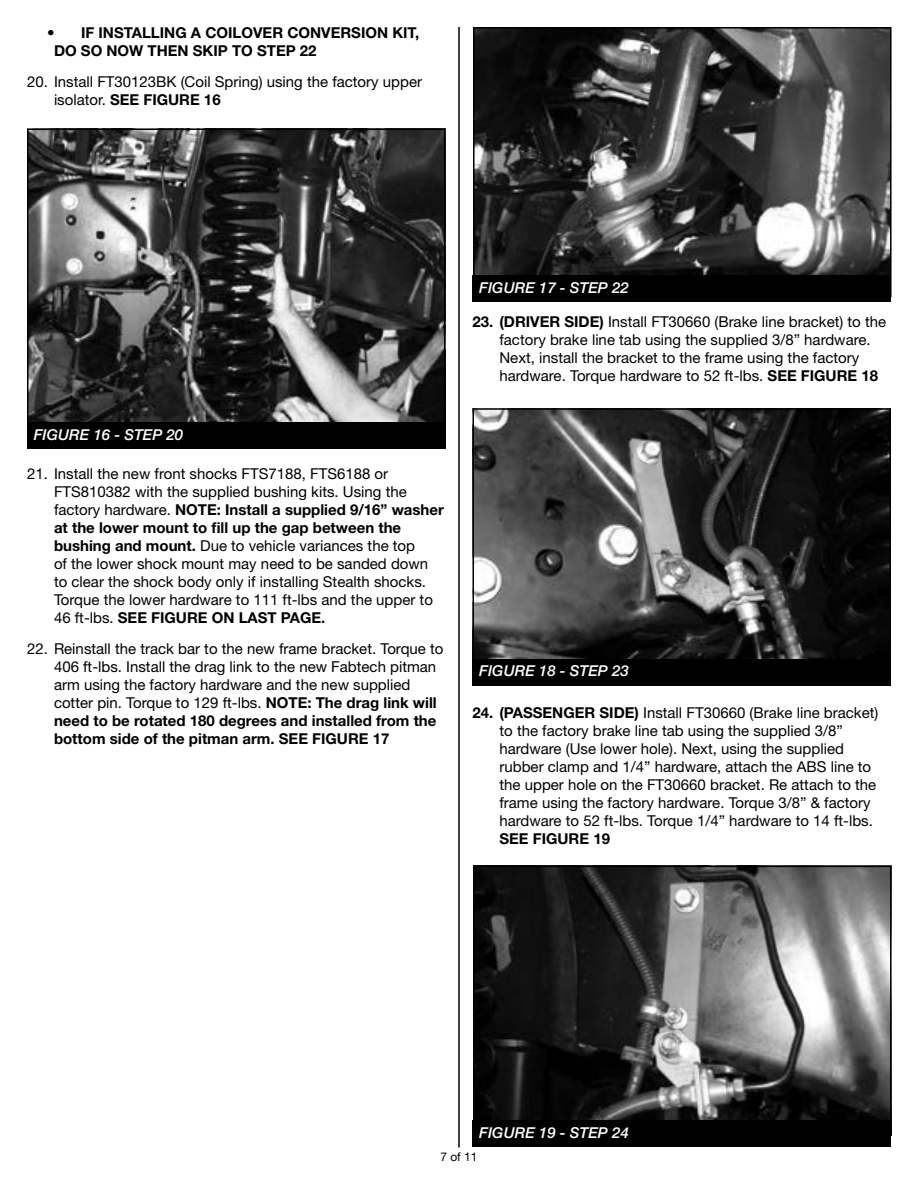
<style>
.page{position:relative;width:918px;height:1188px;background:#fff}
.page>*{position:absolute;margin:0;border:0;box-sizing:border-box;transform-origin:0 0}
.t1{font:15px/18px "Helvetica Neue LT Std";color:#000}
.t2{font:700 15px/18px "Helvetica Neue LT Std";color:#000}
.t3{font:italic 500 15px "Helvetica Neue LT Std";color:#fff}
.t4{font:12px "Helvetica Neue LT Std";color:#000}
.s1{font-weight:700}
</style>
<div class="page">
<hr style="left:458px;top:27px;width:2px;height:1121px;background:#000">
<img style="left:30px;top:132px;width:413px;height:290px">
<div style="left:27px;top:129px;width:419px;height:317px;border:2px solid #000"></div>
<div style="left:27px;top:422px;width:419px;height:26px;background:#000"></div>
<img style="left:476px;top:30px;width:413px;height:245px">
<div style="left:473px;top:27px;width:419px;height:270px;border:2px solid #000"></div>
<div style="left:472px;top:275px;width:419px;height:27px;background:#000"></div>
<img style="left:476px;top:869px;width:413px;height:251px">
<div style="left:473px;top:866px;width:419px;height:270px;border:2px solid #000"></div>
<div style="left:472px;top:1120px;width:419px;height:28px;background:#000"></div>
<img style="left:475px;top:411px;width:413px;height:248px">
<div style="left:472px;top:408px;width:419px;height:270px;border:2px solid #000"></div>
<div style="left:472px;top:659px;width:419px;height:27px;background:#000"></div>
<p class="t2" style="left:54px;top:23px;width:367px;text-indent:-7px">• IF INSTALLING A COILOVER CONVERSION KIT,<br>DO SO NOW THEN SKIP TO STEP 22</p>
<p class="t1" style="left:54px;top:73px;width:370px;text-indent:-27px">20. Install FT30123BK (Coil Spring) using the factory upper isolator. <span class="s1">SEE FIGURE 16</span></p>
<p class="t3" style="left:34px;top:425px;width:151px">FIGURE 16 - STEP 20</p>
<p class="t1" style="left:54px;top:464px;width:391px;text-indent:-27px">21. Install the new front shocks FTS7188, FTS6188 or FTS810382 with the supplied bushing kits. Using the factory hardware. <span class="s1">NOTE: Install a supplied 9/16” washer at the lower mount to fill up the gap between the bushing and mount.</span> Due to vehicle variances the top<br>of the lower shock mount may need to be sanded down to clear the shock body only if installing Stealth shocks.<br>Torque the lower hardware to 111 ft-lbs and the upper to 46 ft-lbs. <span class="s1">SEE FIGURE ON LAST PAGE.</span></p>
<p class="t1" style="left:54px;top:640px;width:391px;text-indent:-27px">22. Reinstall the track bar to the new frame bracket. Torque to 406 ft-lbs. Install the drag link to the new Fabtech pitman arm using the factory hardware and the new supplied cotter pin. Torque to 129 ft-lbs. <span class="s1">NOTE: The drag link will need to be rotated 180 degrees and installed from the bottom side of the pitman arm. SEE FIGURE 17</span></p>
<p class="t3" style="left:479px;top:279px;width:151px">FIGURE 17 - STEP 22</p>
<p class="t1" style="left:500px;top:312px;width:388px;text-indent:-27px"><span class="s1">23. (DRIVER SIDE)</span> Install FT30660 (Brake line bracket) to the factory brake line tab using the supplied 3/8” hardware.<br>Next, install the bracket to the frame using the factory hardware. Torque hardware to 52 ft-lbs. <span class="s1">SEE FIGURE 18</span></p>
<p class="t3" style="left:479px;top:662px;width:151px">FIGURE 18 - STEP 23</p>
<p class="t1" style="left:500px;top:704px;width:380px;text-indent:-27px"><span class="s1">24. (PASSENGER SIDE)</span> Install FT30660 (Brake line bracket) to the factory brake line tab using the supplied 3/8” hardware (Use lower hole). Next, using the supplied rubber clamp and 1/4” hardware, attach the ABS line to the upper hole on the FT30660 bracket. Re attach to the frame using the factory hardware. Torque 3/8” &amp; factory hardware to 52 ft-lbs. Torque 1/4” hardware to 14 ft-lbs.</p>
<p class="t2" style="left:500px;top:829px;width:112px">SEE FIGURE 19</p>
<p class="t3" style="left:479px;top:1124px;width:151px">FIGURE 19 - STEP 24</p>
<p class="t4" style="left:440px;top:1150px;width:39px">7 of 11</p>
</div>
